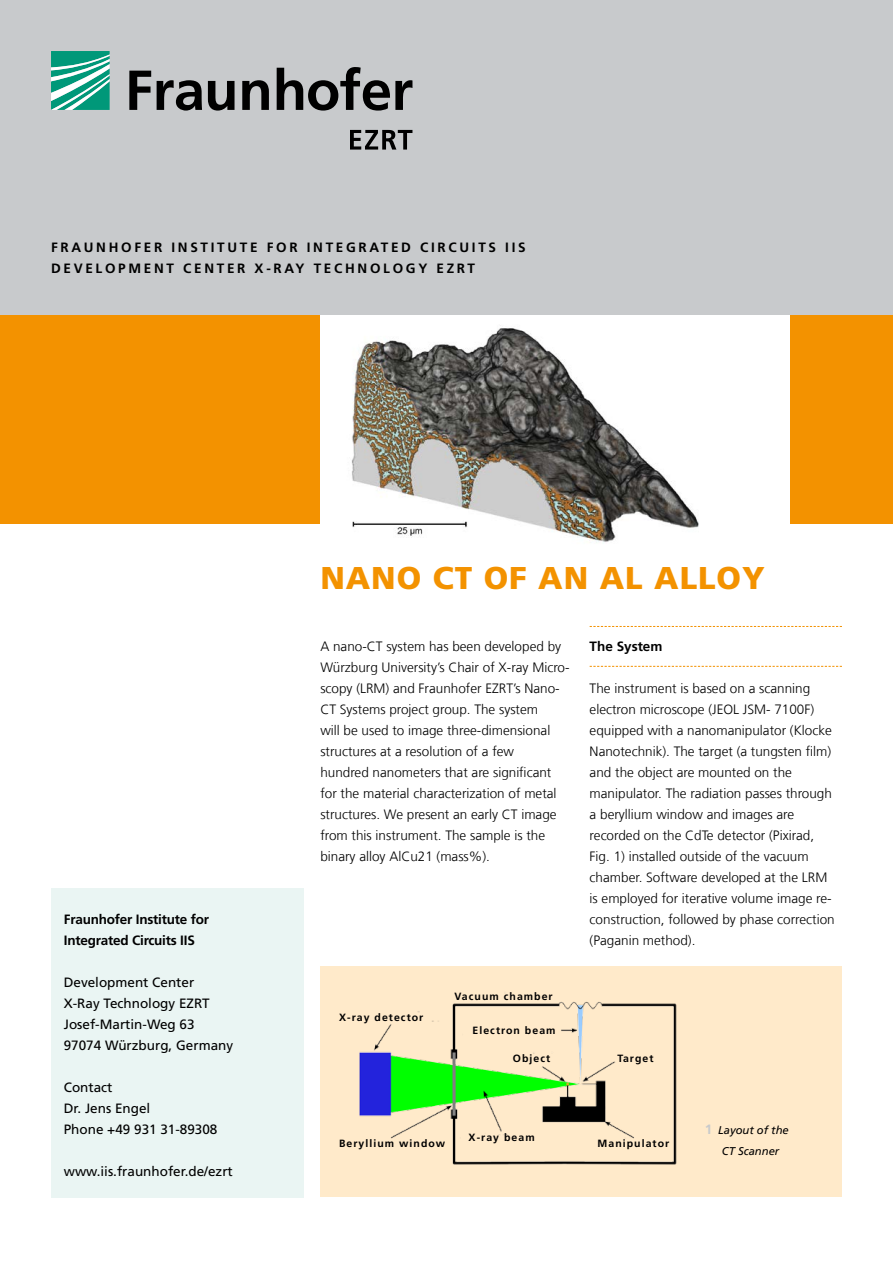
<style>
.page{position:relative;width:893px;height:1263px;background:#fff}
.page>*{position:absolute;margin:0;border:0;box-sizing:border-box;transform-origin:0 0}
.t1{font:900 31.5px "Frutiger LT Com";letter-spacing:.03em;color:#f39200}
.t2{font:300 13.5px/21px "Frutiger LT Com";color:#000}
.t3{font:13.5px/21px "Frutiger LT Com";color:#000}
.t4{font:700 13.5px "Frutiger LT Com";letter-spacing:.2em;color:#000}
.t5{font:700 13.5px/21px "Frutiger LT Com";letter-spacing:-.015em;color:#000}
.t6{font:italic 11.25px/21px "Frutiger LT Com";color:#000}
.t7{font:700 10.5px "Frutiger LT Com";letter-spacing:.1em;color:#000}
.s1{font-weight:700;font-style:normal;font-size:13.5px;color:#c8cacc}
</style>
<div class="page">
<div style="left:0;top:315px;width:893px;height:208px;background:#f39200"></div>
<div style="left:320px;top:315px;width:470px;height:239px;background:#fff"></div>
<img style="left:351px;top:325px;width:348px;height:218px">
<div style="left:0;top:0;width:893px;height:315px;background:#c8cacc"></div>
<svg style="left:51px;top:51px;width:59px;height:59px;background:#4bb59f"></svg>
<svg style="left:129px;top:67px;width:283px;height:44px"></svg>
<svg style="left:350px;top:130px;width:62px;height:20px"></svg>
<svg style="left:590px;top:626px;width:252px;height:1px"></svg>
<svg style="left:590px;top:666px;width:252px;height:1px"></svg>
<div style="left:51px;top:888px;width:252px;height:309px;background:#eaf5f3"></div>
<div style="left:321px;top:966px;width:521px;height:231px;background:#ffeaca"></div>
<img style="left:359px;top:1001px;width:318px;height:164px">
<p class="t4" style="left:51px;top:239px;width:227px">FRAUNHOFER in stitu tE for</p>
<p class="t4" style="left:307px;top:239px;width:142px">In te gr Ate d Circu</p>
<p class="t4" style="left:472px;top:239px;width:41px">its IIS</p>
<p class="t4" style="left:51px;top:260px;width:186px">De ve lo pmen t Cen ter</p>
<p class="t4" style="left:255px;top:260px;width:72px">X-Ray Techno</p>
<p class="t4" style="left:383px;top:260px;width:93px">lo gy EZRT</p>
<p class="t5" style="left:64px;top:909px;width:147px">Fraunhofer Institute for<br>Integrated Circuits IIS</p>
<p class="t3" style="left:64px;top:972px;width:171px">Development Center<br>X-Ray Technology EZRT<br>Josef-Martin-Weg 63<br>97074 Würzburg, Germany</p>
<p class="t3" style="left:64px;top:1077px;width:155px">Contact<br>Dr. Jens Engel<br>Phone +49 931 31-89308</p>
<p class="t3" style="left:64px;top:1161px;width:171px">www.iis.fraunhofer.de/ezrt</p>
<h1 class="t1" style="left:320px;top:559px;width:446px">NANO CT OF AN AL ALLOY</h1>
<p class="t2" style="left:320px;top:636px;width:251px">A nano-CT system has been developed by Würzburg University’s Chair of X-ray Micro&shy;scopy (LRM) and Fraunhofer EZRT’s Nano-CT Systems project group. The system<br>will be used to image three-dimensional structures at a resolution of a few<br>hundred nanometers that are significant for the material characterization of metal structures. We present an early CT image from this instrument. The sample is the binary alloy AlCu21 (mass%).</p>
<p class="t4" style="left:590px;top:638px;width:74px">The System</p>
<p class="t2" style="left:590px;top:678px;width:247px">The instrument is based on a scanning electron microscope (JEOL JSM- 7100F) equipped with a nanomanipulator (Klocke Nanotechnik). The target (a tungsten film) and the object are mounted on the manipulator. The radiation passes through a beryllium window and images are recorded on the CdTe detector (Pixirad, Fig. 1) installed outside of the vacuum chamber. Software developed at the LRM is employed for iterative volume image re&shy;construction, followed by phase correction (Paganin method).</p>
<p class="t7" style="left:339px;top:1011px;width:86px">X-ray detector</p>
<p class="t7" style="left:454px;top:990px;width:100px">Vacuum chamber</p>
<p class="t7" style="left:472px;top:1024px;width:85px">Electron beam</p>
<p class="t7" style="left:513px;top:1052px;width:39px">Object</p>
<p class="t7" style="left:339px;top:1137px;width:108px">Beryllium window</p>
<p class="t7" style="left:469px;top:1131px;width:68px">X-ray beam</p>
<p class="t7" style="left:617px;top:1052px;width:38px">Target</p>
<p class="t7" style="left:597px;top:1137px;width:73px">Manipulator</p>
<p class="t6" style="left:722px;top:1120px;width:68px;text-indent:-17px"><span class="s1">1</span> Layout of the<br>CT Scanner</p>
</div>
